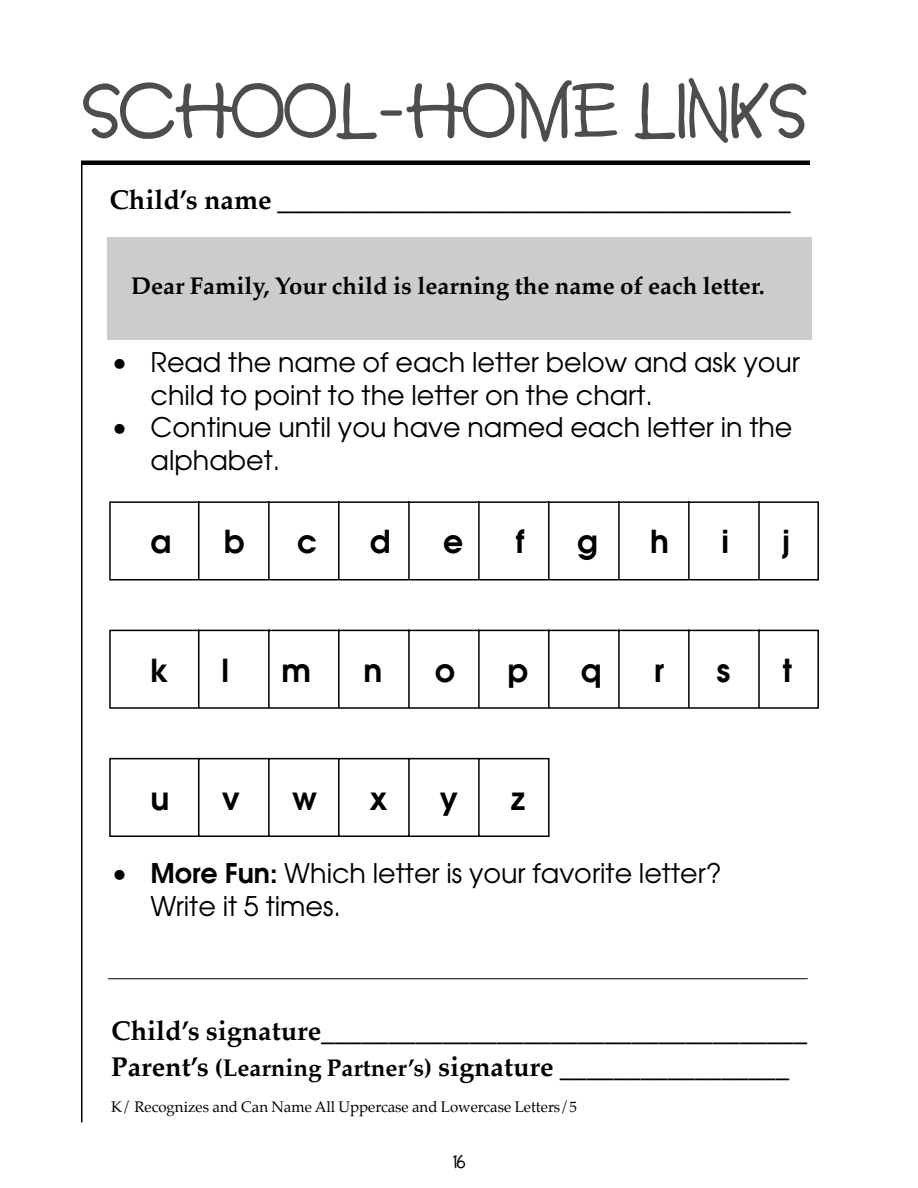
<style>
.page{position:relative;width:918px;height:1188px;background:#fff}
.page>*{position:absolute;margin:0;border:0;box-sizing:border-box;transform-origin:0 0}
.t1{font:72px "Lumparsky";letter-spacing:.025em;color:#4d4d4d}
.t2{font:600 31.5px "Avant Garde";color:#000}
.t3{font:27px/32.4px "Avant Garde";color:#000}
.t4{font:27px "Palatino";color:#000}
.t5{font:700 27px "Palatino";color:#000}
.t6{font:700 24px "Palatino";color:#000}
.t7{font:18px "Lumparsky";color:#000}
.t8{font:15px "Palatino";color:#000}
.s1{font-weight:600}
.s2{font-weight:700}
.s3{font-size:27px}
.s4{font-weight:400;font-size:27px}
</style>
<div class="page">
<hr style="left:81px;top:163px;width:1px;height:959px;background:#000">
<div style="left:81px;top:160px;width:729px;height:5px;background:#000"></div>
<div style="left:108px;top:237px;width:704px;height:102px;background:#ccc"></div>
<hr style="left:108px;top:978px;width:700px;height:1px;background:#000">
<svg style="left:109px;top:501px;width:710px;height:336px"></svg>
<h1 class="t1" style="left:83px;top:83px;width:725px">SCHOOL-HOME LINKS</h1>
<p class="t5" style="left:110px;top:189px;width:683px">Child’s name ______________________________________</p>
<p class="t6" style="left:131px;top:276px;width:635px">Dear Family, Your child is learning the name of each letter.</p>
<p class="t3" style="left:151px;top:349px;width:651px;text-indent:-39px">• Read the name of each letter below and ask your child to point to the letter on the chart.</p>
<p class="t3" style="left:151px;top:414px;width:643px;text-indent:-39px">• Continue until you have named each letter in the alphabet.</p>
<p class="t2" style="left:151px;top:530px;width:22px">a</p>
<p class="t2" style="left:224px;top:530px;width:22px">b</p>
<p class="t2" style="left:297px;top:530px;width:22px">c</p>
<p class="t2" style="left:370px;top:530px;width:22px">d</p>
<p class="t2" style="left:443px;top:530px;width:22px">e</p>
<p class="t2" style="left:516px;top:530px;width:10px">f</p>
<p class="t2" style="left:577px;top:530px;width:22px">g</p>
<p class="t2" style="left:650px;top:530px;width:20px">h</p>
<p class="t2" style="left:722px;top:530px;width:9px">i</p>
<p class="t2" style="left:782px;top:530px;width:10px">j</p>
<p class="t2" style="left:151px;top:658px;width:20px">k</p>
<p class="t2" style="left:221px;top:658px;width:9px">l</p>
<p class="t2" style="left:281px;top:658px;width:31px">m</p>
<p class="t2" style="left:364px;top:658px;width:20px">n</p>
<p class="t2" style="left:435px;top:658px;width:22px">o</p>
<p class="t2" style="left:508px;top:658px;width:22px">p</p>
<p class="t2" style="left:581px;top:658px;width:22px">q</p>
<p class="t2" style="left:654px;top:658px;width:12px">r</p>
<p class="t2" style="left:717px;top:658px;width:15px">s</p>
<p class="t2" style="left:783px;top:658px;width:11px">t</p>
<p class="t2" style="left:151px;top:787px;width:20px">u</p>
<p class="t2" style="left:222px;top:787px;width:19px">v</p>
<p class="t2" style="left:292px;top:787px;width:27px">w</p>
<p class="t2" style="left:370px;top:787px;width:19px">x</p>
<p class="t2" style="left:440px;top:787px;width:20px">y</p>
<p class="t2" style="left:511px;top:787px;width:16px">z</p>
<p class="t3" style="left:151px;top:860px;width:573px;text-indent:-39px">• <span class="s1">More Fun:</span> Which letter is your favorite letter?<br>Write it 5 times.</p>
<p class="t4" style="left:111px;top:1021px;width:697px"><span class="s2">Child’s signature</span>____________________________________</p>
<p class="t6" style="left:111px;top:1059px;width:679px"><span class="s3">Parent’s</span> (Learning Partner’s) <span class="s3">signature</span> <span class="s4">_________________</span></p>
<p class="t8" style="left:111px;top:1101px;width:467px">K/ Recognizes and Can Name All Uppercase and Lowercase Letters/5</p>
<p class="t7" style="left:453px;top:1155px;width:14px">16</p>
</div>
